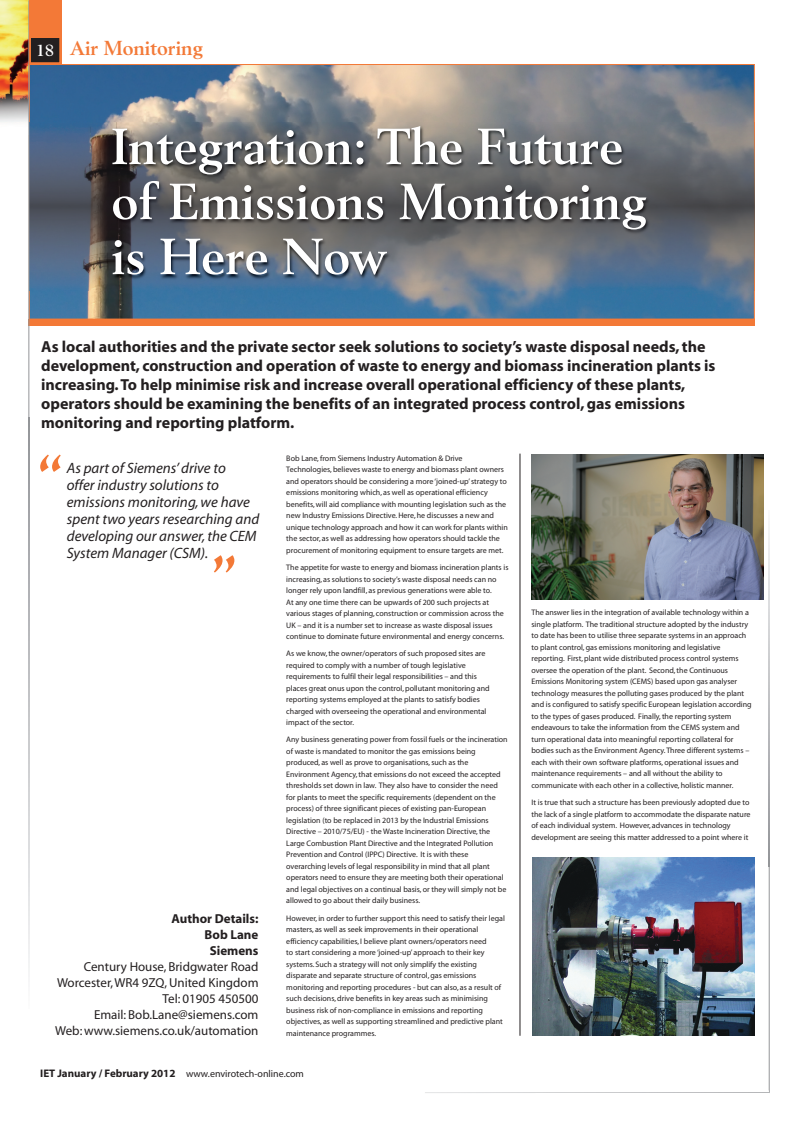
<style>
.page{position:relative;width:794px;height:1134px;background:#fff}
.page>*{position:absolute;margin:0;border:0;box-sizing:border-box;transform-origin:0 0}
.t1{font:700 50px/55px "Berling";color:#fff}
.t2{font:700 20px "Berling";color:#f37937}
.t3{font:700 16px/19px "Myriad";color:#231f20}
.t4{font:700 16px "Berling";color:#fff}
.t5{font:italic 15px/17px "Myriad";color:#231f20}
.t6{font:13px/16px "Myriad";color:#231f20;text-align:right}
.t7{font:700 13px/16px "Myriad";color:#231f20;text-align:right}
.t8{font:10px "Myriad";color:#231f20}
.t9{font:8px/11.5px "Myriad";color:#231f20}
.s1{font-weight:700;font-size:11px}
</style>
<div class="page">
<img style="left:28px;top:418px;width:1px;height:554px">
<hr style="left:520px;top:453px;width:1px;height:582px;background:#231f20">
<img style="left:31px;top:66px;width:722px;height:251px">
<div style="left:29px;top:319px;width:726px;height:6px;background:#f37937"></div>
<img style="left:721px;top:123px;width:34px;height:168px">
<img style="left:30px;top:123px;width:66px;height:168px">
<img style="left:0;top:0;width:29px;height:135px">
<hr style="left:29px;top:0;width:1px;height:1008px;background:#939598">
<hr style="left:769px;top:510px;width:1px;height:582px;background:#939598">
<div style="left:29px;top:0;width:32px;height:64px;background:#f37937"></div>
<div style="left:31px;top:38px;width:28px;height:24px;background:#231f20"></div>
<div style="left:29px;top:36px;width:32px;height:28px;border:2px solid #f37937"></div>
<img style="left:768px;top:524px;width:1px;height:342px">
<img style="left:769px;top:510px;width:1px;height:318px">
<img style="left:96px;top:117px;width:625px;height:198px">
<img style="left:532px;top:454px;width:231px;height:145px">
<img style="left:532px;top:857px;width:223px;height:178px">
<svg style="left:40px;top:454px;width:21px;height:18px"></svg>
<svg style="left:214px;top:555px;width:20px;height:17px"></svg>
<h3 class="t4" style="left:36px;top:43px;width:19px">18</h3>
<h2 class="t2" style="left:70px;top:40px;width:134px">Air Monitoring</h2>
<h1 class="t1" style="left:111px;top:123px;width:537px">Integration: The Future of Emissions Monitoring is Here Now</h1>
<p class="t3" style="left:41px;top:338px;width:675px">As local authorities and the private sector seek solutions to society’s waste disposal needs, the development, construction and operation of waste to energy and biomass incineration plants is increasing. To help minimise risk and increase overall operational efficiency of these plants, operators should be examining the benefits of an integrated process control, gas emissions monitoring and reporting platform.</p>
<h3 class="t5" style="left:67px;top:461px;width:194px">As part of Siemens’ drive to<br>offer industry solutions to emissions monitoring, we have spent two years researching and developing our answer, the CEM<br>System Manager (CSM).</h3>
<h3 class="t7" style="left:171px;top:911px;width:89px">Author Details:<br>Bob Lane<br>Siemens</h3>
<h3 class="t6" style="left:55px;top:959px;width:205px">Century House, Bridgwater Road<br>Worcester, WR4 9ZQ, United Kingdom<br>Tel: 01905 450500<br>Email: Bob.Lane@siemens.com<br>Web: www.siemens.co.uk/automation</h3>
<p class="t9" style="left:286px;top:453px;width:223px">Bob Lane, from Siemens Industry Automation &amp; Drive Technologies, believes waste to energy and biomass plant owners and operators should be considering a more ‘joined-up’ strategy to emissions monitoring which, as well as operational efficiency benefits, will aid compliance with mounting legislation such as the new Industry Emissions Directive. Here, he discusses a new and unique technology approach and how it can work for plants within the sector, as well as addressing how operators should tackle the procurement of monitoring equipment to ensure targets are met.</p>
<p class="t9" style="left:286px;top:562px;width:224px">The appetite for waste to energy and biomass incineration plants is increasing, as solutions to society’s waste disposal needs can no longer rely upon landfill, as previous generations were able to.<br>At any one time there can be upwards of 200 such projects at various stages of planning, construction or commission across the UK – and it is a number set to increase as waste disposal issues continue to dominate future environmental and energy concerns.</p>
<p class="t9" style="left:286px;top:648px;width:205px">As we know, the owner/operators of such proposed sites are required to comply with a number of tough legislative requirements to fulfil their legal responsibilities – and this places great onus upon the control, pollutant monitoring and reporting systems employed at the plants to satisfy bodies charged with overseeing the operational and environmental impact of the sector.</p>
<p class="t9" style="left:286px;top:734px;width:223px">Any business generating power from fossil fuels or the incineration of waste is mandated to monitor the gas emissions being produced, as well as prove to organisations, such as the Environment Agency, that emissions do not exceed the accepted thresholds set down in law. They also have to consider the need for plants to meet the specific requirements (dependent on the process) of three significant pieces of existing pan-European legislation (to be replaced in 2013 by the Industrial Emissions Directive – 2010/75/EU) - the Waste Incineration Directive, the Large Combustion Plant Directive and the Integrated Pollution Prevention and Control (IPPC) Directive. It is with these overarching levels of legal responsibility in mind that all plant operators need to ensure they are meeting both their operational and legal objectives on a continual basis, or they will simply not be allowed to go about their daily business.</p>
<p class="t9" style="left:286px;top:913px;width:220px">However, in order to further support this need to satisfy their legal masters, as well as seek improvements in their operational efficiency capabilities, I believe plant owners/operators need<br>to start considering a more ‘joined-up’ approach to their key systems. Such a strategy will not only simplify the existing disparate and separate structure of control, gas emissions monitoring and reporting procedures - but can also, as a result of such decisions, drive benefits in key areas such as minimising business risk of non-compliance in emissions and reporting objectives, as well as supporting streamlined and predictive plant maintenance programmes.</p>
<p class="t8" style="left:40px;top:1070px;width:265px"><span class="s1">IET January / February 2012</span> www.envirotech-online.com</p>
<p class="t9" style="left:531px;top:607px;width:222px">The answer lies in the integration of available technology within a single platform. The traditional structure adopted by the industry to date has been to utilise three separate systems in an approach to plant control, gas emissions monitoring and legislative reporting. First, plant wide distributed process control systems oversee the operation of the plant. Second, the Continuous Emissions Monitoring system (CEMS) based upon gas analyser technology measures the polluting gases produced by the plant and is configured to satisfy specific European legislation according to the types of gases produced. Finally, the reporting system endeavours to take the information from the CEMS system and turn operational data into meaningful reporting collateral for bodies such as the Environment Agency. Three different systems – each with their own software platforms, operational issues and maintenance requirements – and all without the ability to communicate with each other in a collective, holistic manner.</p>
<p class="t9" style="left:531px;top:797px;width:221px">It is true that such a structure has been previously adopted due to the lack of a single platform to accommodate the disparate nature of each individual system. However, advances in technology development are seeing this matter addressed to a point where it</p>
</div>
